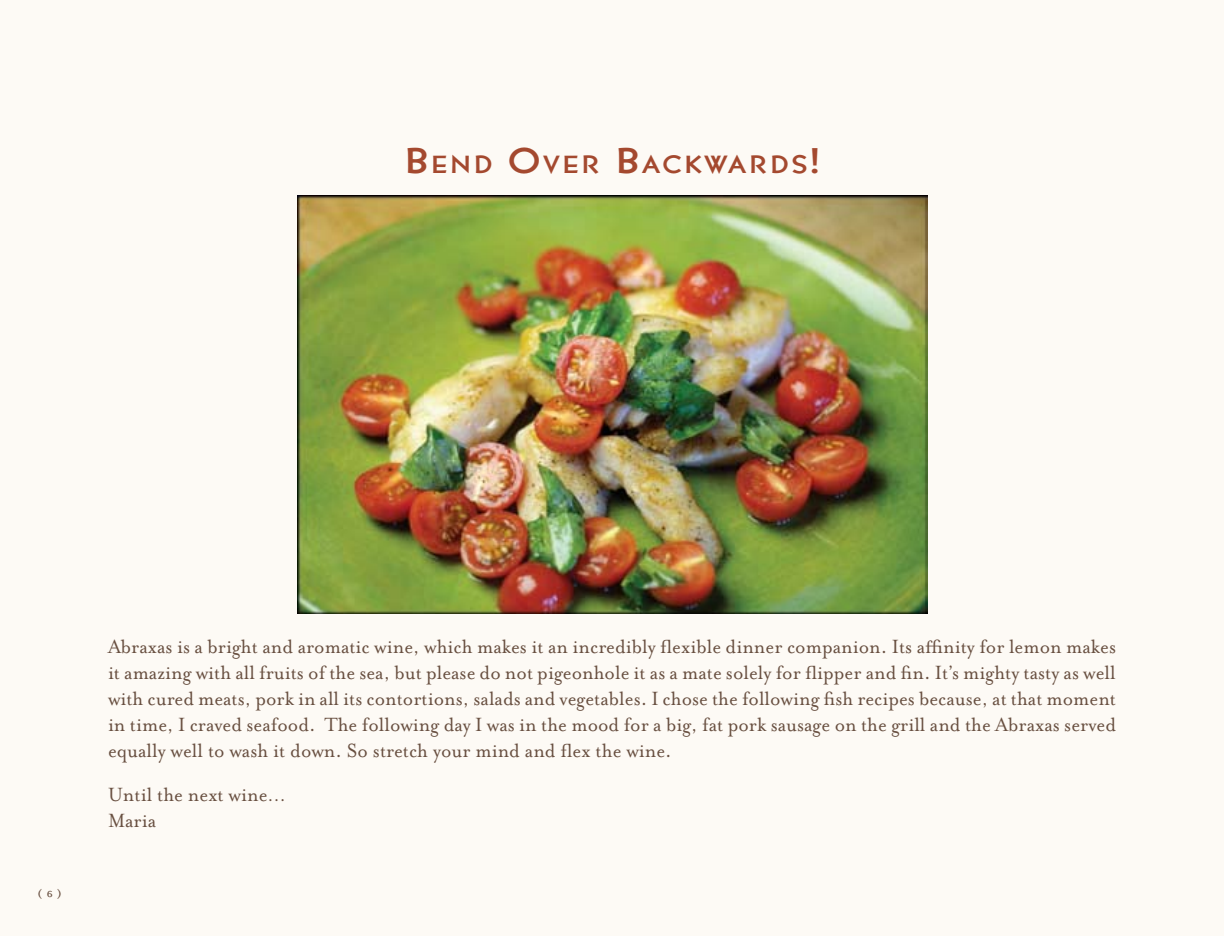
<style>
.page{position:relative;width:1224px;height:936px;background:#fdfaf5}
.page>*{position:absolute;margin:0;border:0;box-sizing:border-box;transform-origin:0 0}
.t1{font:26.2px "Bernhard Gothic Mdm";letter-spacing:.07em;color:#a4492f;scale:1.18 1}
.t2{font:22px/26px "Mrs Eaves Roman";color:#684f40;text-align:justify;scale:.95 1}
.t3{font:18px "Mrs Eaves All Petite Caps";color:#684f40}
.s1{font-size:37.4px}
</style>
<div class="page">
<img style="left:297px;top:195px;width:630px;height:419px">
<p class="t1" style="left:404px;top:147px;width:273px"><span class="s1">B</span>EN D <span class="s1">O</span>VER <span class="s1">B</span>ACKWAR</p>
<p class="t1" style="left:770px;top:147px;width:44px">DS<span class="s1">!</span></p>
<p class="t3" style="left:38px;top:885px;width:26px">( )</p>
<p class="t2" style="left:108px;top:634px;width:1063px">Abraxas is a bright and aromatic wine, which makes it an incredibly flexible dinner companion. Its affinity for lemon makes it amazing with all fruits of the sea, but please do not pigeonhole it as a mate solely for flipper and fin. It’s mighty tasty as well with cured meats, pork in all its contortions, salads and vegetables. I chose the following fish recipes because, at that moment in time, I craved seafood. The following day I was in the mood for a big, fat pork sausage on the grill and the Abraxas served equally well to wash it down. So stretch your mind and flex the wine.</p>
<p class="t2" style="left:108px;top:782px;width:189px">Until the next wine…<br>Maria</p>
</div>
